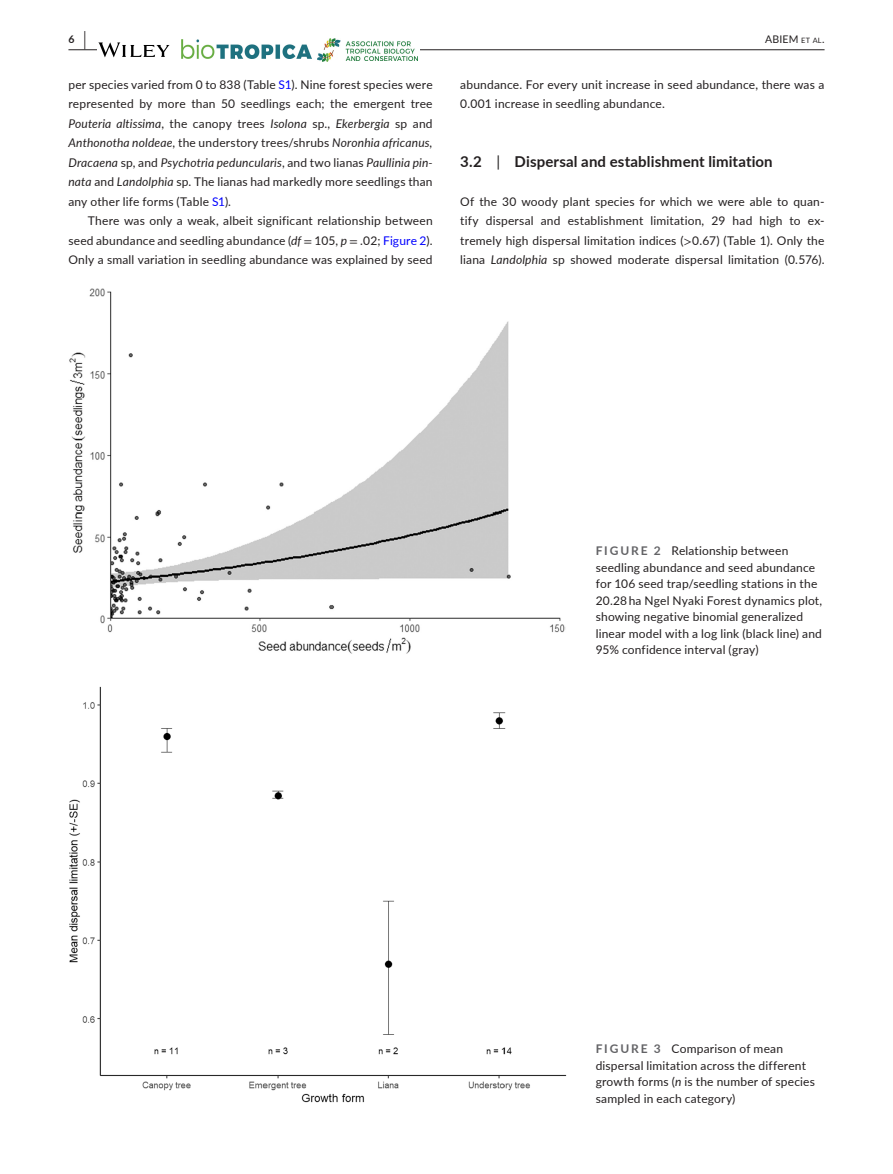
<style>
.page{position:relative;width:893px;height:1174px;background:#fff}
.page>*{position:absolute;margin:0;border:0;box-sizing:border-box;transform-origin:0 0}
.t1{font:700 15px "Lato";letter-spacing:.01em;color:#231f20}
.t2{font:12px/19.5px "Lato";letter-spacing:.015em;color:#231f20;text-align:justify}
.t3{font:10.5px "Lato";letter-spacing:.02em;color:#231f20}
.t4{font:700 10.5px "Lato";color:#231f20}
.s1{font-size:19.5px}
.s2{font-size:7.35px}
.s3{color:#00f}
.s4{font-style:italic}
.s5{font-family:"STIX"}
.s6{font-weight:400}
.s7{font-weight:700;color:#636366}
</style>
<div class="page">
<hr style="left:68px;top:49px;width:756px;height:1px;background:#231f20">
<div style="left:97px;top:36px;width:322px;height:27px;background:#fff"></div>
<img style="left:181px;top:40px;width:130px;height:18px">
<img style="left:345px;top:41px;width:72px;height:19px">
<img style="left:318px;top:39px;width:23px;height:22px">
<svg style="left:98px;top:42px;width:72px;height:15px"></svg>
<img style="left:69px;top:288px;width:497px;height:366px">
<img style="left:69px;top:686px;width:497px;height:417px">
<p class="t4" style="left:68px;top:31px;width:19px">6 <span class="s1">|</span></p>
<p class="t3" style="left:765px;top:31px;width:61px">ABIEM <span class="s2">et al</span>.</p>
<p class="t2" style="left:68px;top:74px;width:366px">per species varied from 0 to 838 (Table <span class="s3">S1</span>). Nine forest species were represented by more than 50 seedlings each; the emergent tree <span class="s4">Pouteria altissima</span>, the canopy trees <span class="s4">Isolona</span> sp., <span class="s4">Ekerbergia</span> sp and <span class="s4">Anthonotha noldeae</span>, the understory trees/shrubs <span class="s4">Noronhia africanus, Dracaena</span> sp, and <span class="s4">Psychotria peduncularis</span>, and two lianas <span class="s4">Paullinia pin&shy;nata</span> and <span class="s4">Landolphia</span> sp. The lianas had markedly more seedlings than any other life forms (Table <span class="s3">S1</span>).</p>
<p class="t2" style="left:68px;top:210px;width:366px;text-indent:20px">There was only a weak, albeit significant relationship between seed abundance and seedling abundance (<span class="s4">df</span> <span class="s5">=</span> 105, <span class="s4">p</span> <span class="s5">=</span> .02; <span class="s3">Figure 2</span>).<br>Only a small variation in seedling abundance was explained by seed</p>
<p class="t2" style="left:460px;top:74px;width:366px">abundance. For every unit increase in seed abundance, there was a<br>0.001 increase in seedling abundance.</p>
<p class="t1" style="left:460px;top:150px;width:314px">3.2 <span class="s6">|</span> Dispersal and establishment limitation</p>
<p class="t2" style="left:460px;top:191px;width:366px">Of the 30 woody plant species for which we were able to quan&shy;tify dispersal and establishment limitation, 29 had high to ex&shy;tremely high dispersal limitation indices (<span class="s5">&gt;</span>0.67) (Table 1). Only the liana <span class="s4">Landolphia</span> sp showed moderate dispersal limitation (0.576).</p>
<p class="t2" style="left:596px;top:542px;width:228px;line-height:16.5px;text-align:left"><span class="s7">FIGURE 2</span> Relationship between seedling abundance and seed abundance for 106 seed trap/seedling stations in the 20.28 ha Ngel Nyaki Forest dynamics plot, showing negative binomial generalized linear model with a log link (black line) and 95% confidence interval (gray)</p>
<p class="t2" style="left:596px;top:1040px;width:221px;line-height:16.5px;text-align:left"><span class="s7">FIGURE 3</span> Comparison of mean dispersal limitation across the different growth forms (<span class="s4">n</span> is the number of species sampled in each category)</p>
</div>
